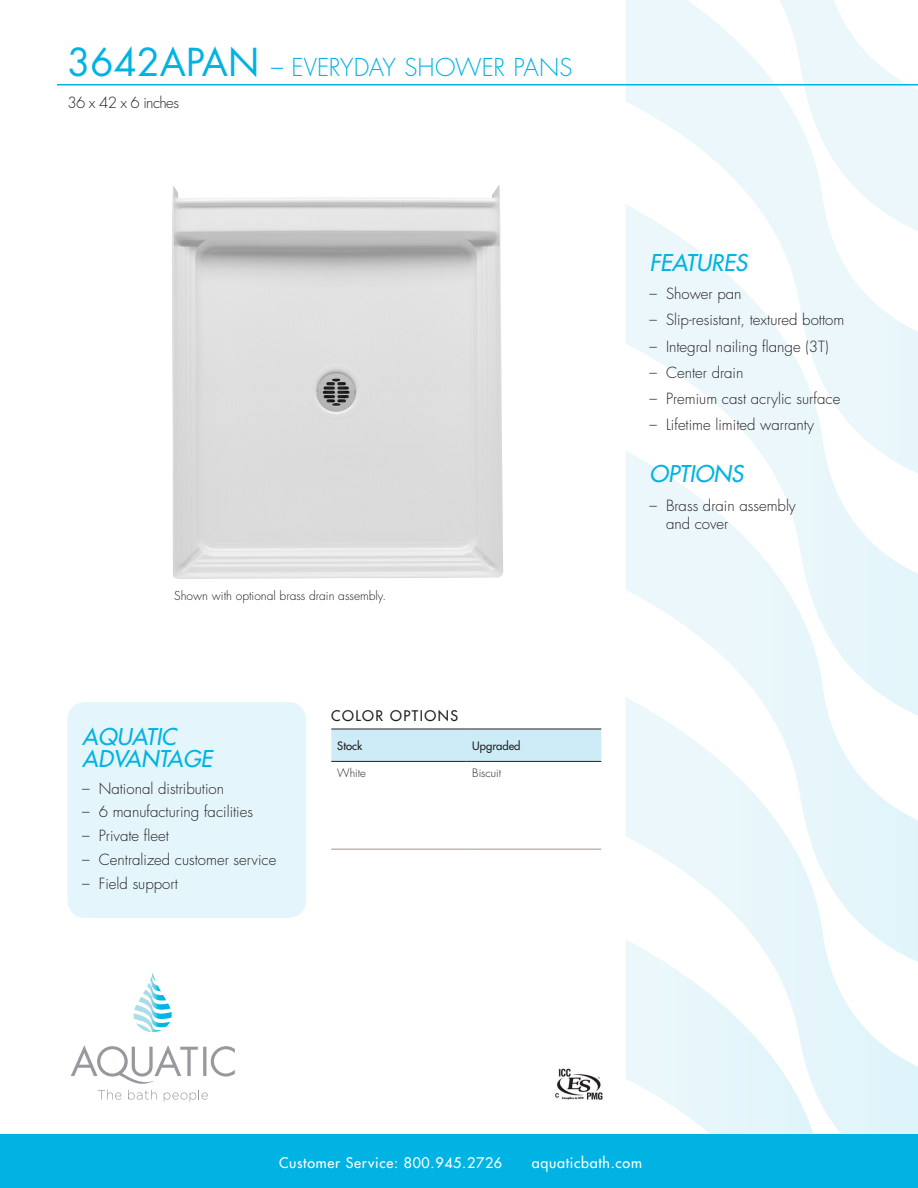
<style>
.page{position:relative;width:918px;height:1188px;background:#fff}
.page>*{position:absolute;margin:0;border:0;box-sizing:border-box;transform-origin:0 0}
.Tub_Name{font:300 24px "Futura Std";color:#00b3e3}
.FEATURES{font:italic 500 22.5px/22.5px "Futura Std";color:#00b3e3}
.Black_Model_Specs{font:300 15px/18px "Futura Std";color:#231f20}
.Black_Model_Specs-2{font:300 15px "Futura Std";letter-spacing:-.04em;color:#231f20}
.t1{font:500 14.25px "Futura Std";letter-spacing:.05em;color:#fff}
.t2{font:500 14.25px "Futura Std";letter-spacing:.1em;color:#231f20}
.desc_blurb{font:300 12px "Futura Std";color:#231f20}
.t3{font:500 11.25px "Futura Std";color:#231f20}
.t4{font:300 11.25px "Futura Std";color:#231f20}
.s1{font-weight:400;font-size:37.5px}
</style>
<div class="page">
<svg style="left:626px;top:0;width:146px;height:204px"></svg>
<svg style="left:626px;top:204px;width:292px;height:246px"></svg>
<svg style="left:626px;top:450px;width:292px;height:247px"></svg>
<svg style="left:626px;top:697px;width:292px;height:437px"></svg>
<svg style="left:626px;top:939px;width:203px;height:195px"></svg>
<svg style="left:772px;top:0;width:146px;height:238px"></svg>
<div style="left:0;top:1134px;width:918px;height:54px;background:#00b3e3"></div>
<svg style="left:71px;top:1045px;width:164px;height:39px"></svg>
<svg style="left:133px;top:973px;width:39px;height:59px"></svg>
<svg style="left:98px;top:1090px;width:23px;height:10px"></svg>
<svg style="left:128px;top:1090px;width:29px;height:10px"></svg>
<svg style="left:164px;top:1090px;width:44px;height:12px"></svg>
<hr style="left:57px;top:84px;width:861px;height:2px;background:#00b3e3">
<div style="left:331px;top:730px;width:270px;height:31px;background:#ceecf8"></div>
<hr style="left:331px;top:729px;width:135px;height:1px;background:#231f20">
<hr style="left:466px;top:729px;width:135px;height:1px;background:#231f20">
<hr style="left:331px;top:761px;width:135px;height:1px;background:#231f20">
<hr style="left:466px;top:761px;width:135px;height:1px;background:#231f20">
<hr style="left:331px;top:849px;width:135px;height:1px;background:#a2968b">
<hr style="left:466px;top:849px;width:135px;height:1px;background:#a2968b">
<div style="left:68px;top:702px;width:238px;height:216px;background:#e5f5fc;border-radius:18px"></div>
<img style="left:172px;top:185px;width:331px;height:394px">
<img style="left:555px;top:1068px;width:48px;height:32px">
<p class="Tub_Name" style="left:68px;top:53px;width:507px"><span class="s1">3642APAN</span> – EVERYDAY SHOWER PANS</p>
<p class="Black_Model_Specs-2" style="left:68px;top:94px;width:113px">36 x 42 x 6 inches</p>
<p class="desc_blurb" style="left:174px;top:588px;width:214px">Shown with optional brass drain assembly.</p>
<p class="FEATURES" style="left:82px;top:725px;width:131px">AQUATIC<br>ADVANTAGE</p>
<p class="Black_Model_Specs" style="left:82px;top:780px;width:143px">– National distribution</p>
<p class="Black_Model_Specs" style="left:82px;top:803px;width:172px">– 6 manufacturing facilities</p>
<p class="Black_Model_Specs" style="left:82px;top:827px;width:88px">– Private fleet</p>
<p class="Black_Model_Specs" style="left:82px;top:851px;width:196px">– Centralized customer service</p>
<p class="Black_Model_Specs" style="left:82px;top:875px;width:97px">– Field support</p>
<p class="t2" style="left:331px;top:707px;width:128px">COLOR OPTIONS</p>
<p class="t3" style="left:337px;top:739px;width:26px">Stock</p>
<p class="t3" style="left:472px;top:739px;width:50px">Upgraded</p>
<p class="t4" style="left:337px;top:766px;width:30px">White</p>
<p class="t4" style="left:472px;top:766px;width:30px">Biscuit</p>
<p class="FEATURES" style="left:650px;top:251px;width:99px">FEATURES</p>
<p class="Black_Model_Specs" style="left:650px;top:285px;width:94px">– Shower pan</p>
<p class="Black_Model_Specs" style="left:650px;top:311px;width:196px">– Slip-resistant, textured bottom</p>
<p class="Black_Model_Specs" style="left:650px;top:338px;width:181px">– Integral nailing flange (3T)</p>
<p class="Black_Model_Specs" style="left:650px;top:364px;width:96px">– Center drain</p>
<p class="Black_Model_Specs" style="left:650px;top:390px;width:192px">– Premium cast acrylic surface</p>
<p class="Black_Model_Specs" style="left:650px;top:416px;width:166px">– Lifetime limited warranty</p>
<p class="FEATURES" style="left:650px;top:463px;width:95px">OPTIONS</p>
<p class="Black_Model_Specs" style="left:666px;top:497px;width:131px;text-indent:-16px">– Brass drain assembly and cover</p>
<p class="t1" style="left:279px;top:1153px;width:225px">Customer Service: 800.945.2726</p>
<p class="t1" style="left:532px;top:1153px;width:112px">aquaticbath.com</p>
</div>
